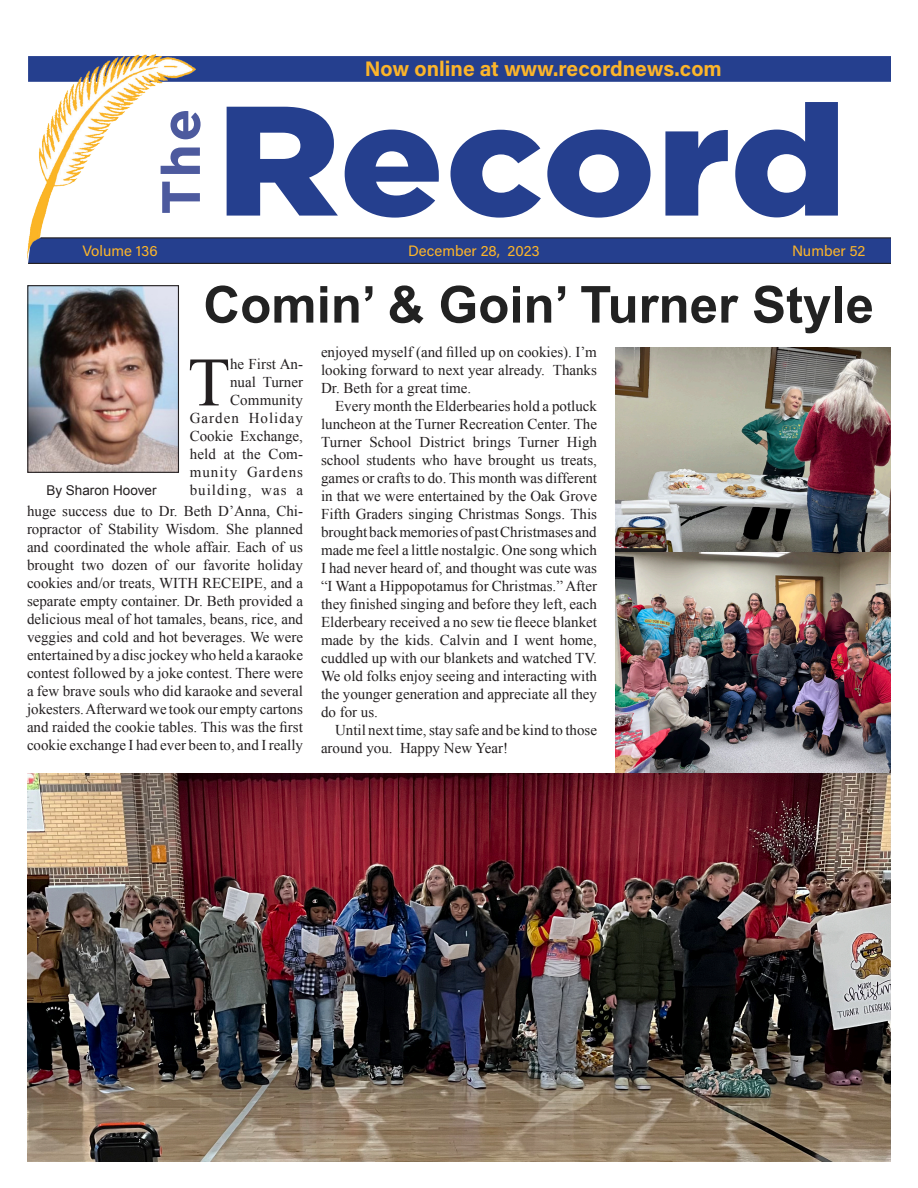
<style>
.page{position:relative;width:918px;height:1188px;background:#fff}
.page>*{position:absolute;margin:0;border:0;box-sizing:border-box;transform-origin:0 0}
.t1{font:900 155.55px "Gotham";letter-spacing:-.005em;color:#253f8e;scale:1.11 1}
.t2{font:69.3px "Times New Roman";color:#231f20}
.t3{font:700 53.85px "Gotham";color:#4d5a9e}
.t4{font:700 51px "Arial";color:#222}
.Plain_Text{font:700 21px "Acumin Pro";color:#fcb52a}
.t5{font:15px/18px "Times New Roman";color:#231f20;text-align:justify}
.Plain_Text-2{font:15px "Acumin Pro";color:#fcb52a}
.t6{font:13.5px "Arial";color:#231f20}
</style>
<div class="page">
<div style="left:28px;top:56px;width:863px;height:26px;background:#253f8e"></div>
<svg style="left:195px;top:238px;width:696px;height:25px;background:#243e8b"></svg>
<img style="left:27px;top:54px;width:168px;height:209px">
<hr style="left:40px;top:237px;width:851px;height:1px;background:#231f20">
<hr style="left:28px;top:263px;width:863px;height:1px;background:#231f20">
<img style="left:29px;top:287px;width:148px;height:184px">
<div style="left:27px;top:285px;width:152px;height:188px;border:1px solid #231f20"></div>
<img style="left:27px;top:773px;width:864px;height:389px">
<img style="left:616px;top:347px;width:275px;height:426px">
<p class="t3" style="left:145px;top:215px;width:108px;rotate:-90deg">The</p>
<p class="Plain_Text-2" style="left:82px;top:240px;width:77px">Volume 136</p>
<p class="Plain_Text" style="left:365px;top:54px;width:358px">Now online at www.recordnews.com</p>
<p class="t1" style="left:216px;top:53px;width:570px">Record</p>
<p class="Plain_Text-2" style="left:408px;top:240px;width:133px">December 28, 2023</p>
<p class="Plain_Text-2" style="left:792px;top:240px;width:75px">Number 52</p>
<p class="t4" style="left:203px;top:271px;width:672px">Comin’ &amp; Goin’ Turner Style</p>
<p class="t5" style="left:190px;top:355px;width:115px;text-align:right">he First An-<br>nual Turner<br>Community<br>Garden Holiday<br>Cookie Exchange, held at the Com&shy;munity Gardens building, was a</p>
<p class="t5" style="left:27px;top:502px;width:278px">huge success due to Dr. Beth D’Anna, Chi&shy;ropractor of Stability Wisdom. She planned and coordinated the whole affair. Each of us brought two dozen of our favorite holiday cookies and/or treats, WITH RECEIPE, and a separate empty container. Dr. Beth provided a delicious meal of hot tamales, beans, rice, and veggies and cold and hot beverages. We were entertained by a disc jockey who held a karaoke contest followed by a joke contest. There were a few brave souls who did karaoke and several jokesters. Afterward we took our empty cartons and raided the cookie tables. This was the first cookie exchange I had ever been to, and I really</p>
<p class="t2" style="left:188px;top:336px;width:44px">T</p>
<p class="t6" style="left:46px;top:481px;width:112px">By Sharon Hoover</p>
<p class="t5" style="left:321px;top:343px;width:278px">enjoyed myself (and filled up on cookies). I’m looking forward to next year already. Thanks Dr. Beth for a great time.</p>
<p class="t5" style="left:321px;top:397px;width:278px;text-indent:14px">Every month the Elderbearies hold a potluck luncheon at the Turner Recreation Center. The Turner School District brings Turner High school students who have brought us treats, games or crafts to do. This month was different in that we were entertained by the Oak Grove Fifth Graders singing Christmas Songs. This brought back memories of past Christmases and made me feel a little nostalgic. One song which I had never heard of, and thought was cute was “I Want a Hippopotamus for Christmas.” After they finished singing and before they left, each Elderbeary received a no sew tie fleece blanket made by the kids. Calvin and I went home, cuddled up with our blankets and watched TV.<br>We old folks enjoy seeing and interacting with the younger generation and appreciate all they do for us.</p>
<p class="t5" style="left:321px;top:721px;width:278px;text-indent:14px">Until next time, stay safe and be kind to those around you. Happy New Year!</p>
</div>
